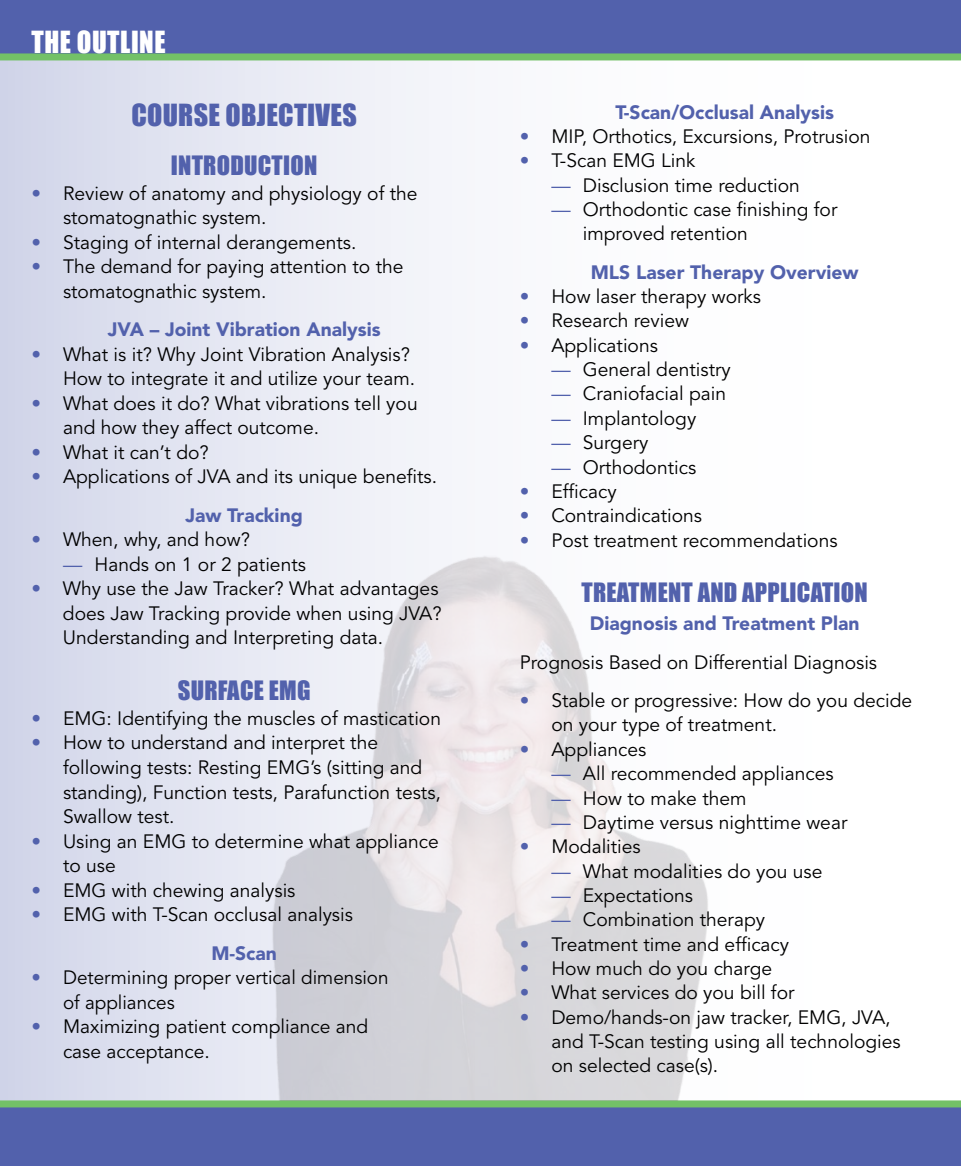
<style>
.page{position:relative;width:961px;height:1166px;background:#fff}
.page>*{position:absolute;margin:0;border:0;box-sizing:border-box;transform-origin:0 0}
.t1{font:28px "Impact";letter-spacing:.01em;color:#5261ac}
.t2{font:28px "Impact";letter-spacing:.02em;color:#fff;scale:.96 1}
.t3{font:24.5px "Impact";letter-spacing:.01em;color:#5261ac}
.t4{font:19.25px/24.5px "Avenir";color:#000}
.t5{font:900 19.25px "Avenir";color:#5261ac}
.s1{color:#5261ac}
.s2{font-weight:900;color:#5261ac}
</style>
<div class="page">
<div style="left:0;top:0;width:961px;height:1104px;background:linear-gradient(to right,#d9dded,#fff)"></div>
<div style="left:0;top:1106px;width:961px;height:60px;background:#5261ac"></div>
<div style="left:0;top:1100px;width:961px;height:7px;background:#73c167"></div>
<div style="left:0;top:0;width:961px;height:53px;background:#5261ac"></div>
<div style="left:0;top:53px;width:961px;height:7px;background:#73c167"></div>
<img style="left:267px;top:549px;width:444px;height:552px">
<h1 class="t2" style="left:32px;top:21px;width:141px">THE OUTLINE</h1>
<h1 class="t1" style="left:131px;top:93px;width:226px">COURSE OBJECTIVES</h1>
<p class="t3" style="left:171px;top:147px;width:148px">INTRODUCTION</p>
<p class="t4" style="left:63px;top:181px;width:356px;text-indent:-31px"><span class="s1">•</span> Review of anatomy and physiology of the stomatognathic system.</p>
<p class="t4" style="left:31px;top:230px;width:326px"><span class="s1">•</span> Staging of internal derangements.</p>
<p class="t4" style="left:63px;top:255px;width:342px;text-indent:-31px"><span class="s1">•</span> The demand for paying attention to the stomatognathic system.</p>
<p class="t5" style="left:108px;top:318px;width:274px">JVA – Joint Vibration Analysis</p>
<p class="t4" style="left:32px;top:342px;width:385px;text-align:right"><span class="s1">•</span> What is it? Why Joint Vibration Analysis?<br>How to integrate it and utilize your team.</p>
<p class="t4" style="left:63px;top:391px;width:356px;text-indent:-31px"><span class="s1">•</span> What does it do? What vibrations tell you and how they affect outcome.</p>
<p class="t4" style="left:32px;top:440px;width:179px"><span class="s1">•</span> What it can’t do?</p>
<p class="t4" style="left:185px;top:458px;width:253px;line-height:38.5px;text-indent:-154px"><span class="s1">•</span> Applications of JVA and its unique benefits.<br><span class="s2">Jaw Tracking</span></p>
<p class="t4" style="left:31px;top:528px;width:220px"><span class="s1">•</span> When, why, and how?</p>
<p class="t4" style="left:63px;top:552px;width:244px"><span class="s1">—</span> Hands on 1 or 2 patients</p>
<p class="t4" style="left:63px;top:577px;width:380px;text-indent:-31px"><span class="s1">•</span> Why use the Jaw Tracker? What advantages does Jaw Tracking provide when using JVA?<br>Understanding and Interpreting data.</p>
<p class="t3" style="left:178px;top:672px;width:106px">SURFACE EMG</p>
<p class="t4" style="left:32px;top:706px;width:411px"><span class="s1">•</span> EMG: Identifying the muscles of mastication</p>
<p class="t4" style="left:63px;top:731px;width:379px;text-indent:-31px"><span class="s1">•</span> How to understand and interpret the following tests: Resting EMG’s (sitting and standing), Function tests, Parafunction tests, Swallow test.</p>
<p class="t4" style="left:63px;top:829px;width:377px;text-indent:-31px"><span class="s1">•</span> Using an EMG to determine what appliance to use</p>
<p class="t4" style="left:31px;top:878px;width:265px"><span class="s1">•</span> EMG with chewing analysis</p>
<p class="t4" style="left:211px;top:895px;width:143px;line-height:38.5px;text-indent:-180px"><span class="s1">•</span> EMG with T-Scan occlusal analysis<br><span class="s2">M-Scan</span></p>
<p class="t4" style="left:63px;top:965px;width:327px;text-indent:-32px"><span class="s1">•</span> Determining proper vertical dimension of appliances</p>
<p class="t4" style="left:63px;top:1014px;width:307px;text-indent:-31px"><span class="s1">•</span> Maximizing patient compliance and case acceptance.</p>
<p class="t5" style="left:615px;top:100px;width:220px">T-Scan/Occlusal Analysis</p>
<p class="t4" style="left:520px;top:125px;width:352px"><span class="s1">•</span> MIP, Orthotics, Excursions, Protrusion</p>
<p class="t4" style="left:520px;top:149px;width:177px"><span class="s1">•</span> T-Scan EMG Link</p>
<p class="t4" style="left:551px;top:173px;width:250px"><span class="s1">—</span> Disclusion time reduction</p>
<p class="t4" style="left:583px;top:198px;width:256px;text-indent:-31px"><span class="s1">—</span> Orthodontic case finishing for improved retention</p>
<p class="t5" style="left:591px;top:260px;width:269px">MLS Laser Therapy Overview</p>
<p class="t4" style="left:520px;top:285px;width:243px"><span class="s1">•</span> How laser therapy works</p>
<p class="t4" style="left:520px;top:309px;width:171px"><span class="s1">•</span> Research review</p>
<p class="t4" style="left:520px;top:333px;width:140px"><span class="s1">•</span> Applications</p>
<p class="t4" style="left:551px;top:358px;width:181px"><span class="s1">—</span> General dentistry</p>
<p class="t4" style="left:551px;top:382px;width:176px"><span class="s1">—</span> Craniofacial pain</p>
<p class="t4" style="left:551px;top:406px;width:146px"><span class="s1">—</span> Implantology</p>
<p class="t4" style="left:551px;top:431px;width:99px"><span class="s1">—</span> Surgery</p>
<p class="t4" style="left:551px;top:455px;width:146px"><span class="s1">—</span> Orthodontics</p>
<p class="t4" style="left:520px;top:479px;width:98px"><span class="s1">•</span> Efficacy</p>
<p class="t4" style="left:520px;top:504px;width:184px"><span class="s1">•</span> Contraindications</p>
<p class="t4" style="left:520px;top:528px;width:319px"><span class="s1">•</span> Post treatment recommendations</p>
<p class="t3" style="left:581px;top:574px;width:288px">TREATMENT AND APPLICATION</p>
<p class="t5" style="left:590px;top:612px;width:271px">Diagnosis and Treatment Plan</p>
<p class="t4" style="left:520px;top:650px;width:359px">Prognosis Based on Differential Diagnosis</p>
<p class="t4" style="left:551px;top:689px;width:362px;text-indent:-31px"><span class="s1">•</span> Stable or progressive: How do you decide on your type of treatment.</p>
<p class="t4" style="left:520px;top:737px;width:128px"><span class="s1">•</span> Appliances</p>
<p class="t4" style="left:551px;top:761px;width:284px"><span class="s1">—</span> All recommended appliances</p>
<p class="t4" style="left:551px;top:786px;width:197px"><span class="s1">—</span> How to make them</p>
<p class="t4" style="left:551px;top:810px;width:297px"><span class="s1">—</span> Daytime versus nighttime wear</p>
<p class="t4" style="left:520px;top:834px;width:122px"><span class="s1">•</span> Modalities</p>
<p class="t4" style="left:551px;top:859px;width:273px"><span class="s1">—</span> What modalities do you use</p>
<p class="t4" style="left:551px;top:883px;width:143px"><span class="s1">—</span> Expectations</p>
<p class="t4" style="left:551px;top:907px;width:215px"><span class="s1">—</span> Combination therapy</p>
<p class="t4" style="left:520px;top:932px;width:271px"><span class="s1">•</span> Treatment time and efficacy</p>
<p class="t4" style="left:520px;top:956px;width:254px"><span class="s1">•</span> How much do you charge</p>
<p class="t4" style="left:520px;top:980px;width:276px"><span class="s1">•</span> What services do you bill for</p>
<p class="t4" style="left:551px;top:1005px;width:351px;text-indent:-31px"><span class="s1">•</span> Demo/hands-on jaw tracker, EMG, JVA, and T-Scan testing using all technologies on selected case(s).</p>
</div>
